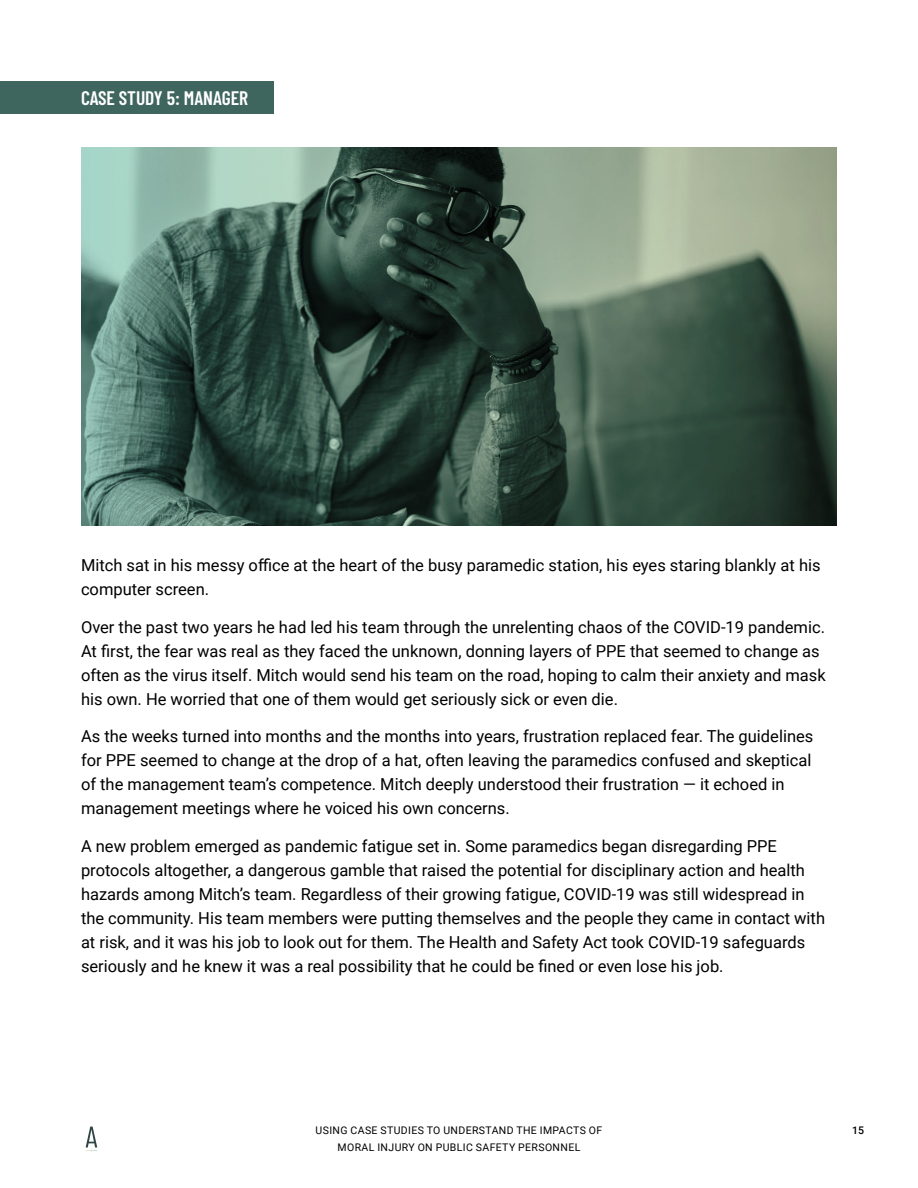
<style>
.page{position:relative;width:918px;height:1188px;background:#fff}
.page>*{position:absolute;margin:0;border:0;box-sizing:border-box;transform-origin:0 0}
.Tag{font:600 19.5px "Barlow Condensed";letter-spacing:-.005em;color:#fff}
.body_text{font:16.5px/24px "Roboto";color:#000}
.t1{font:10.5px "Roboto";letter-spacing:.035em;color:#000}
.t2{font:500 10.5px "Roboto";color:#000}
</style>
<div class="page">
<svg style="left:86px;top:1127px;width:11px;height:25px"></svg>
<div style="left:0;top:81px;width:273px;height:32px;background:#3f655f"></div>
<svg style="left:81px;top:147px;width:756px;height:378px;background:#4c6558"></svg>
<p class="Tag" style="left:81px;top:84px;width:169px">CASE STUDY 5: MANAGER</p>
<p class="body_text" style="left:81px;top:553px;width:741px">Mitch sat in his messy office at the heart of the busy paramedic station, his eyes staring blankly at his computer screen.</p>
<p class="body_text" style="left:81px;top:614px;width:746px">Over the past two years he had led his team through the unrelenting chaos of the COVID-19 pandemic.<br>At first, the fear was real as they faced the unknown, donning layers of PPE that seemed to change as often as the virus itself. Mitch would send his team on the road, hoping to calm their anxiety and mask his own. He worried that one of them would get seriously sick or even die.</p>
<p class="body_text" style="left:81px;top:724px;width:734px">As the weeks turned into months and the months into years, frustration replaced fear. The guidelines for PPE seemed to change at the drop of a hat, often leaving the paramedics confused and skeptical of the management team’s competence. Mitch deeply understood their frustration — it echoed in management meetings where he voiced his own concerns.</p>
<p class="body_text" style="left:81px;top:833px;width:746px">A new problem emerged as pandemic fatigue set in. Some paramedics began disregarding PPE protocols altogether, a dangerous gamble that raised the potential for disciplinary action and health hazards among Mitch’s team. Regardless of their growing fatigue, COVID-19 was still widespread in the community. His team members were putting themselves and the people they came in contact with at risk, and it was his job to look out for them. The Health and Safety Act took COVID-19 safeguards seriously and he knew it was a real possibility that he could be fined or even lose his job.</p>
<p class="t1" style="left:316px;top:1123px;width:288px">USING CASE STUDIES TO UNDERSTAND THE IMPACTS OF</p>
<p class="t2" style="left:852px;top:1123px;width:13px">15</p>
<p class="t1" style="left:338px;top:1140px;width:244px">MORAL INJURY ON PUBLIC SAFETY PERSONNEL</p>
</div>
